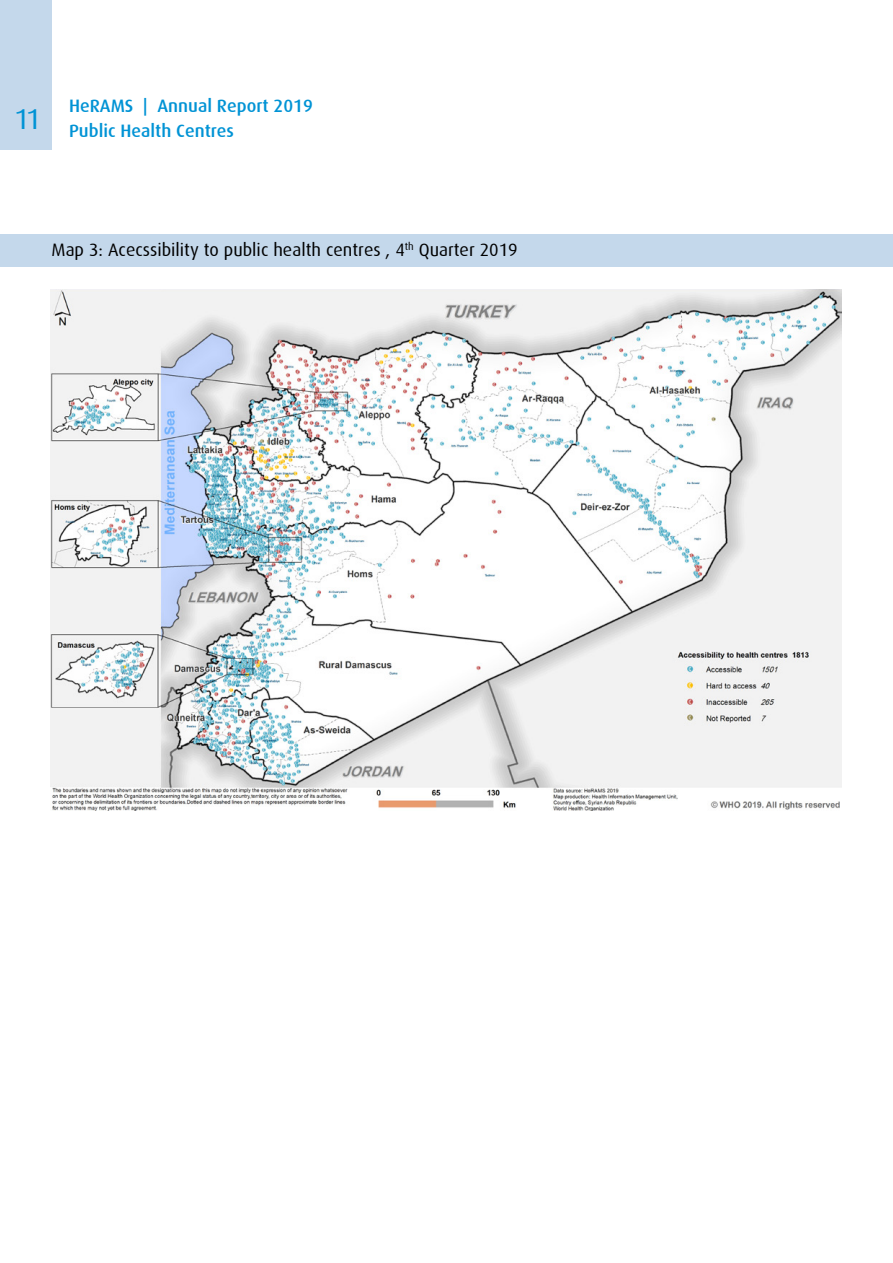
<style>
.page{position:relative;width:893px;height:1263px;background:#fff}
.page>*{position:absolute;margin:0;border:0;box-sizing:border-box;transform-origin:0 0}
.t1{font:28.8px "Dax";color:#0093d5}
.t2{font:18px "Dax";color:#000}
.t3{font:500 18px/24.6px "Dax";color:#0093d5}
</style>
<div class="page">
<div style="left:0;top:0;width:51px;height:150px;background:#c4d8eb"></div>
<img style="left:51px;top:289px;width:791px;height:521px">
<div style="left:0;top:234px;width:893px;height:32px;background:#c4d8eb"></div>
<h1 class="t1" style="left:14px;top:102px;width:29px">11</h1>
<p class="t3" style="left:69px;top:93px;width:245px">HeRAMS | Annual Report 2019<br>Public Health Centres</p>
<p class="t2" style="left:52px;top:240px;width:468px">Map 3: Acecssibility to public health centres , 4<sup>th</sup> Quarter 2019</p>
</div>
